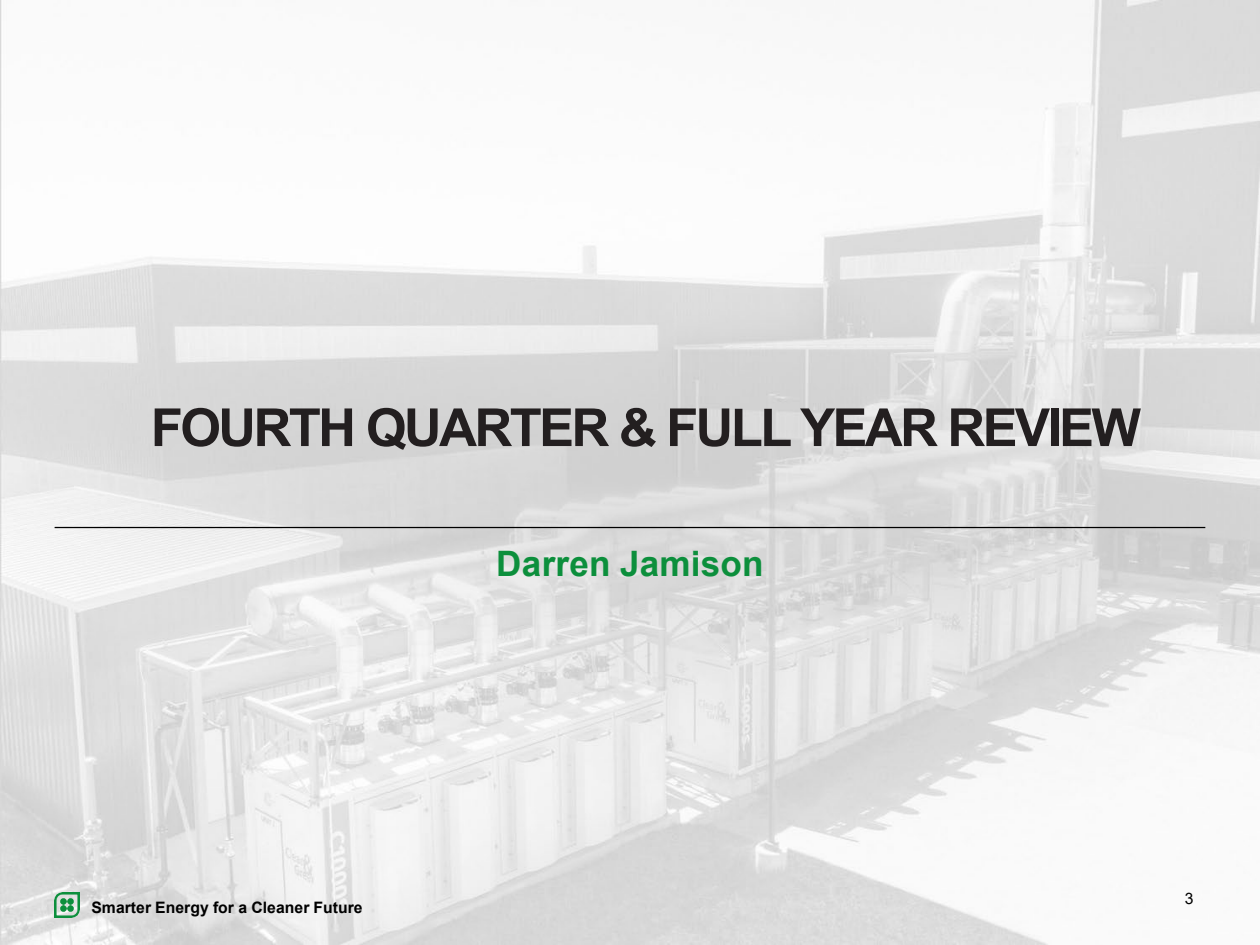
<style>
.page{position:relative;width:1260px;height:945px;background:#fff}
.page>*{position:absolute;margin:0;border:0;box-sizing:border-box;transform-origin:0 0}
.t1{font:700 52.5px "Arial";letter-spacing:-.05em;color:#231f20}
.t2{font:700 35px "Arial";letter-spacing:.005em;color:#0c8f3c}
.t3{font:700 15.75px "Arial";color:#000}
.t4{font:15.75px "Arial";color:#000}
</style>
<div class="page">
<img style="left:0;top:0;width:1260px;height:945px">
<hr style="left:55px;top:527px;width:1150px;height:1px;background:#000">
<p class="t1" style="left:151px;top:391px;width:992px">FOURTH QUARTER &amp; FULL YEAR REVIEW</p>
<p class="t2" style="left:496px;top:539px;width:269px">Darren Jamison</p>
<p class="t3" style="left:91px;top:896px;width:273px">Smarter Energy for a Cleaner Future</p>
<p class="t4" style="left:1185px;top:887px;width:10px">3</p>
</div>
